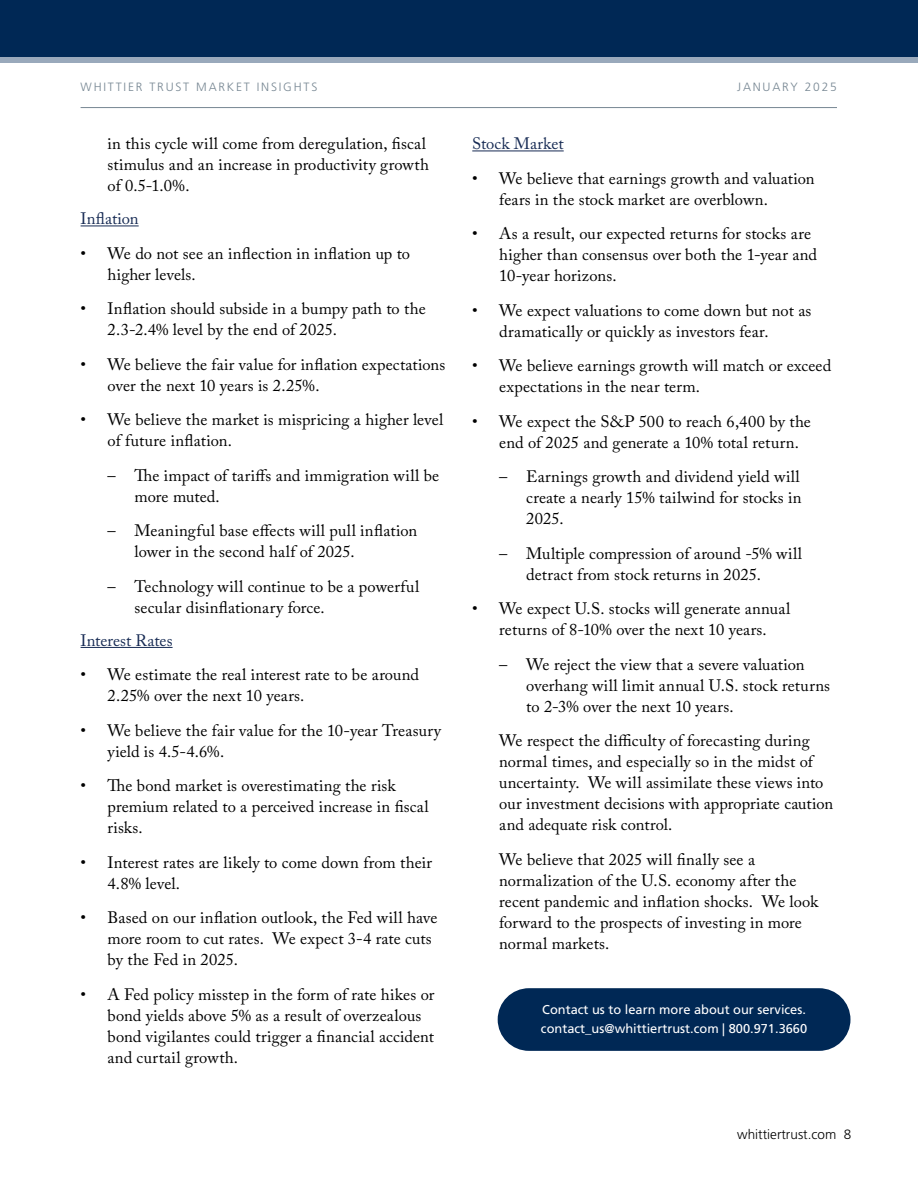
<style>
.page{position:relative;width:918px;height:1188px;background:#fff}
.page>*{position:absolute;margin:0;border:0;box-sizing:border-box;transform-origin:0 0}
.t1{font:16.5px/21px "Adobe Caslon Pro";letter-spacing:.01em;color:#000}
.t2{font:16.5px "Adobe Caslon Pro";color:#172b54}
.t3{font:300 13.5px "Frutiger LT Pro";color:#000}
.t4{font:12.9px/19.2px "Frutiger LT Pro";color:#fff}
.t5{font:300 12px "Frutiger LT Pro";letter-spacing:.15em;color:#768692}
</style>
<div class="page">
<hr style="left:81px;top:226px;width:58px;height:1px;background:#172b54">
<hr style="left:81px;top:647px;width:92px;height:1px;background:#172b54">
<hr style="left:472px;top:151px;width:92px;height:1px;background:#172b54">
<hr style="left:81px;top:107px;width:756px;height:1px;background:#768692">
<div style="left:0;top:0;width:918px;height:63px;background:#002855"></div>
<div style="left:0;top:57px;width:918px;height:6px;background:#99a9bb"></div>
<div style="left:498px;top:988px;width:352px;height:63px;background:#002855;border-radius:31px"></div>
<p class="t5" style="left:81px;top:80px;width:238px">WHITTIER TRUST MARKET INSIGHTS</p>
<p class="t5" style="left:737px;top:80px;width:101px">JANUARY 2025</p>
<p class="t1" style="left:108px;top:133px;width:323px">in this cycle will come from deregulation, fiscal stimulus and an increase in productivity growth of 0.5-1.0%.</p>
<p class="t2" style="left:81px;top:209px;width:60px">Inflation</p>
<p class="t1" style="left:108px;top:243px;width:304px;text-indent:-27px">• We do not see an inflection in inflation up to higher levels.</p>
<p class="t1" style="left:108px;top:298px;width:320px;text-indent:-27px">• Inflation should subside in a bumpy path to the<br>2.3-2.4% level by the end of 2025.</p>
<p class="t1" style="left:108px;top:354px;width:339px;text-indent:-27px">• We believe the fair value for inflation expectations over the next 10 years is 2.25%.</p>
<p class="t1" style="left:108px;top:409px;width:337px;text-indent:-27px">• We believe the market is mispricing a higher level of future inflation.</p>
<p class="t1" style="left:135px;top:465px;width:306px;text-indent:-27px">– The impact of tariffs and immigration will be more muted.</p>
<p class="t1" style="left:135px;top:520px;width:284px;text-indent:-27px">– Meaningful base effects will pull inflation lower in the second half of 2025.</p>
<p class="t1" style="left:135px;top:576px;width:286px;text-indent:-27px">– Technology will continue to be a powerful secular disinflationary force.</p>
<p class="t2" style="left:81px;top:630px;width:93px">Interest Rates</p>
<p class="t1" style="left:108px;top:664px;width:313px;text-indent:-27px">• We estimate the real interest rate to be around<br>2.25% over the next 10 years.</p>
<p class="t1" style="left:108px;top:720px;width:335px;text-indent:-27px">• We believe the fair value for the 10-year Treasury yield is 4.5-4.6%.</p>
<p class="t1" style="left:108px;top:775px;width:323px;text-indent:-27px">• The bond market is overestimating the risk premium related to a perceived increase in fiscal risks.</p>
<p class="t1" style="left:108px;top:852px;width:326px;text-indent:-27px">• Interest rates are likely to come down from their<br>4.8% level.</p>
<p class="t1" style="left:108px;top:907px;width:331px;text-indent:-27px">• Based on our inflation outlook, the Fed will have more room to cut rates. We expect 3-4 rate cuts by the Fed in 2025.</p>
<p class="t1" style="left:108px;top:984px;width:328px;text-indent:-27px">• A Fed policy misstep in the form of rate hikes or bond yields above 5% as a result of overzealous bond vigilantes could trigger a financial accident and curtail growth.</p>
<p class="t2" style="left:472px;top:134px;width:93px">Stock Market</p>
<p class="t1" style="left:499px;top:168px;width:317px;text-indent:-27px">• We believe that earnings growth and valuation fears in the stock market are overblown.</p>
<p class="t1" style="left:499px;top:223px;width:319px;text-indent:-27px">• As a result, our expected returns for stocks are higher than consensus over both the 1-year and<br>10-year horizons.</p>
<p class="t1" style="left:499px;top:300px;width:314px;text-indent:-27px">• We expect valuations to come down but not as dramatically or quickly as investors fear.</p>
<p class="t1" style="left:499px;top:355px;width:334px;text-indent:-27px">• We believe earnings growth will match or exceed expectations in the near term.</p>
<p class="t1" style="left:499px;top:411px;width:313px;text-indent:-27px">• We expect the S&amp;P 500 to reach 6,400 by the end of 2025 and generate a 10% total return.</p>
<p class="t1" style="left:526px;top:466px;width:277px;text-align:justify;text-indent:-27px">– Earnings growth and dividend yield will create a nearly 15% tailwind for stocks in 2025.</p>
<p class="t1" style="left:526px;top:543px;width:277px;text-indent:-27px">– Multiple compression of around -5% will detract from stock returns in 2025.</p>
<p class="t1" style="left:472px;top:598px;width:320px;text-align:center">• We expect U.S. stocks will generate annual returns of 8-10% over the next 10 years.</p>
<p class="t1" style="left:526px;top:654px;width:305px;text-indent:-27px">– We reject the view that a severe valuation overhang will limit annual U.S. stock returns to 2-3% over the next 10 years.</p>
<p class="t1" style="left:499px;top:730px;width:336px">We respect the difficulty of forecasting during normal times, and especially so in the midst of uncertainty. We will assimilate these views into our investment decisions with appropriate caution and adequate risk control.</p>
<p class="t1" style="left:499px;top:849px;width:321px">We believe that 2025 will finally see a normalization of the U.S. economy after the recent pandemic and inflation shocks. We look forward to the prospects of investing in more normal markets.</p>
<p class="t4" style="left:541px;top:1000px;width:268px">Contact us to learn more about our services. contact_us@whittiertrust.com | 800.971.3660</p>
<p class="t3" style="left:737px;top:1127px;width:115px">whittiertrust.com 8</p>
</div>
